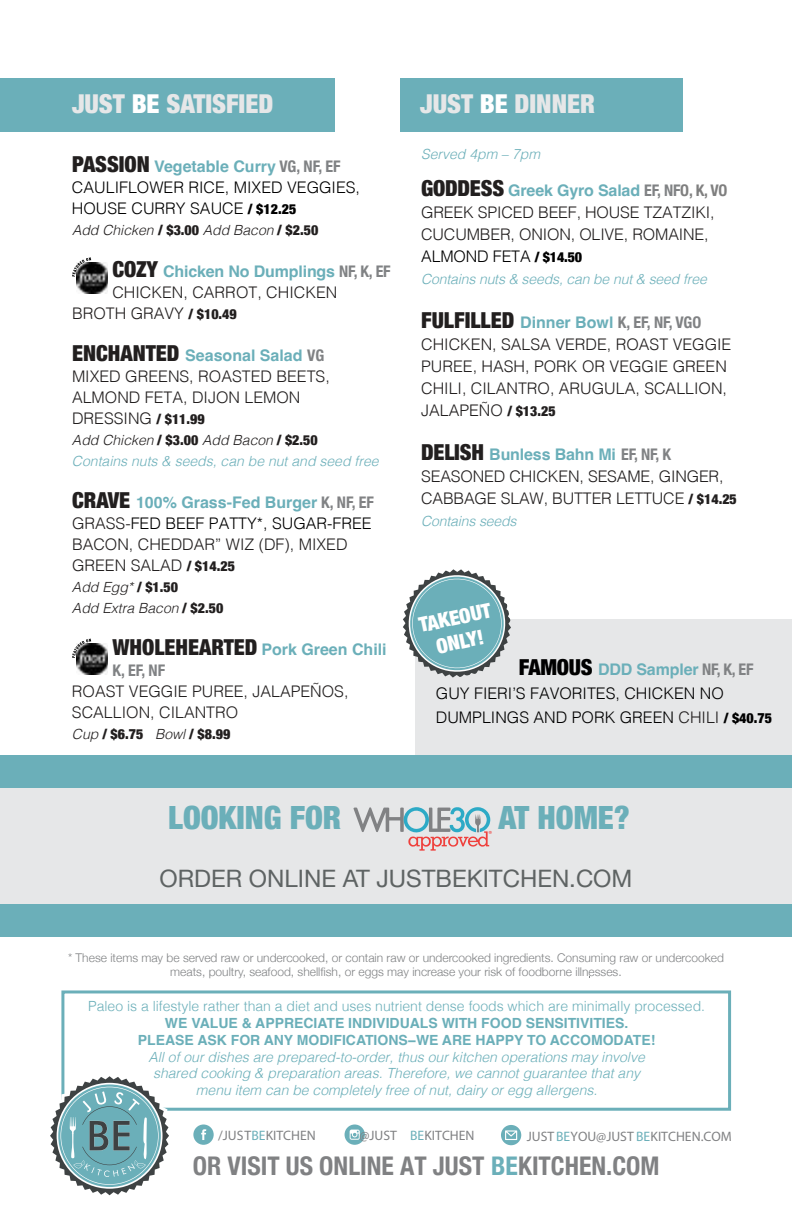
<style>
.page{position:relative;width:792px;height:1224px;background:#fff}
.page>*{position:absolute;margin:0;border:0;box-sizing:border-box;transform-origin:0 0}
.t1{font:900 condensed 32px "Helvetica Neue";color:#6bafb9}
.t2{font:900 condensed 26px "Helvetica Neue";color:#e6e7e8}
.t3{font:700 condensed 25.8px "Helvetica Neue";color:#808183}
.t4{font:24px "Helvetica Neue";color:#5e6363}
.t5{font:900 condensed 20.4px/24.4px "Helvetica Neue";color:#fff;text-align:center}
.t6{font:300 16px/22px "Helvetica";color:#221f1f}
.t7{font:300 16px/21px "Helvetica";color:#000}
.t8{font:700 16px "Helvetica";letter-spacing:-.01em;color:#6bafb9}
.t9{font:700 condensed 16px "Helvetica Neue";color:#808284}
.t10{font:italic 300 14px/16.8px "Helvetica";color:#6bafb9}
.t11{font:700 14px/16.8px "Helvetica";color:#6bafb9;text-align:center}
.t12{font:300 14px "Helvetica";color:#6bafb9}
.t13{font:italic 300 14px/21px "Helvetica";color:#221f1f}
.t14{font:900 condensed 14px "Helvetica Neue";color:#221f1f}
.t15{font:13.6px "Myriad Pro";color:#808183}
.t16{font:300 12px/14.4px "Helvetica Neue";color:#808284;text-align:center}
.t17{font:9px "Myriad Pro";color:#ef403c}
.s1{color:#fff}
.s2{font-family:"Helvetica Neue";font-weight:900;font-stretch:condensed;font-size:22px;color:#221f1f}
.s3{font-weight:700;color:#6bafb9}
.s4{font-family:"Helvetica Neue";font-weight:700;font-stretch:condensed;color:#808284}
.s5{font-family:"Helvetica Neue";font-weight:900;font-stretch:condensed;font-size:14px}
.s6{font-family:"Helvetica Neue";font-weight:900;font-style:normal;font-stretch:condensed}
.s7{font-family:"Helvetica Neue";font-stretch:condensed;color:#808284}
.s8{font-family:"Helvetica Neue";font-weight:900;font-stretch:condensed;font-size:22px}
.s9{color:#221f1f}
.s10{font-family:"Helvetica Neue";font-weight:900;font-style:normal;font-stretch:condensed;color:#221f1f}
.s11{font-family:"Helvetica Neue";font-weight:700;font-stretch:condensed;color:#818284}
.s12{color:#000}
.s13{font-family:"Helvetica";font-weight:300;font-style:italic;font-stretch:normal}
.s14{font-family:"Helvetica Neue";font-weight:700;font-stretch:condensed;color:#7f7f7f}
.s15{font-family:"Helvetica Neue";font-weight:900;font-stretch:condensed;font-size:14px;color:#000}
.s16{font-weight:900;font-size:22px;color:#221f1f}
.s17{font-family:"Helvetica";font-stretch:normal;color:#6bafb9}
.s18{color:#6bafb9}
</style>
<div class="page">
<div style="left:415px;top:619px;width:377px;height:210px;background:#e6e7e8"></div>
<div style="left:0;top:766px;width:792px;height:154px;background:#e6e7e8"></div>
<div style="left:0;top:78px;width:334px;height:54px;background:#6bafb9"></div>
<div style="left:401px;top:78px;width:282px;height:54px;background:#6bafb9"></div>
<div style="left:0;top:904px;width:792px;height:32px;background:#6bafb9"></div>
<div style="left:61px;top:990px;width:670px;height:121px;border:3px solid #6bafb9"></div>
<svg style="left:50px;top:1073px;width:123px;height:123px"></svg>
<svg style="left:345px;top:1125px;width:20px;height:20px"></svg>
<svg style="left:193px;top:1125px;width:21px;height:20px"></svg>
<svg style="left:501px;top:1125px;width:20px;height:20px"></svg>
<svg style="left:353px;top:807px;width:137px;height:44px"></svg>
<div style="left:0;top:755px;width:792px;height:33px;background:#6bafb9"></div>
<img style="left:77px;top:262px;width:31px;height:31px">
<svg style="left:72px;top:257px;width:19px;height:20px"></svg>
<img style="left:77px;top:644px;width:31px;height:31px">
<svg style="left:72px;top:639px;width:19px;height:19px"></svg>
<svg style="left:403px;top:569px;width:108px;height:109px"></svg>
<h2 class="t2" style="left:72px;top:93px;width:203px">JUST <span class="s1">BE</span> SATISFIED</h2>
<h2 class="t2" style="left:420px;top:93px;width:176px">JUST <span class="s1">BE</span> DINNER</h2>
<p class="t7" style="left:72px;top:156px;width:290px"><span class="s2">PASSION</span> <span class="s3">Vegetable Curry</span> <span class="s4">VG, NF, EF<br></span>CAULIFLOWER RICE, MIXED VEGGIES,<br>HOUSE CURRY SAUCE <span class="s5">/ $12.25</span></p>
<p class="t13" style="left:72px;top:221px;width:248px">Add Chicken <span class="s6">/ $3.00</span> Add Bacon <span class="s6">/ $2.50</span></p>
<p class="t8" style="left:112px;top:265px;width:280px"><span class="s2">COZY</span> Chicken No Dumplings <span class="s7">NF, K, EF</span></p>
<p class="t6" style="left:112px;top:282px;width:226px">CHICKEN, CARROT, CHICKEN</p>
<p class="t6" style="left:72px;top:302px;width:166px">BROTH GRAVY <span class="s5">/ $10.49</span></p>
<p class="t6" style="left:72px;top:345px;width:259px;line-height:21px"><span class="s8">ENCHANTED</span> <span class="s3">Seasonal Salad</span> <span class="s4">VG<br></span>MIXED GREENS, ROASTED BEETS,<br>ALMOND FETA, DIJON LEMON<br>DRESSING <span class="s5">/ $11.99</span></p>
<p class="t10" style="left:72px;top:431px;width:308px;line-height:21px"><span class="s9">Add Chicken</span> <span class="s10">/ $3.00</span> <span class="s9">Add Bacon</span> <span class="s10">/ $2.50<br></span>Contains nuts &amp; seeds, can be nut and seed free</p>
<p class="t6" style="left:72px;top:492px;width:304px;line-height:21px"><span class="s8">CRAVE</span> <span class="s3">100% Grass-Fed Burger</span> <span class="s4">K,</span> <span class="s11">NF, EF<br></span>GRASS-<span class="s12">FED BEEF PATTY*, SUGAR-FREE<br></span>BACON, CHEDDAR” WIZ (DF), MIXED<br>GREEN SALAD <span class="s5">/ $14.25</span></p>
<p class="t13" style="left:72px;top:578px;width:153px">Add Egg* <span class="s6">/ $1.50<br></span>Add Extra Bacon <span class="s6">/ $2.50</span></p>
<p class="t8" style="left:112px;top:643px;width:276px"><span class="s2">WHOLEHEARTED</span> Pork Green Chili</p>
<p class="t9" style="left:112px;top:664px;width:54px">K, EF, NF</p>
<p class="t6" style="left:72px;top:681px;width:278px;line-height:21px">ROAST VEGGIE PUREE, JALAPEÑOS,<br>SCALLION, CILANTRO</p>
<p class="t14" style="left:72px;top:728px;width:160px"><span class="s13">Cup</span> / $6.75 <span class="s13">Bowl</span> / $8.99</p>
<p class="t10" style="left:421px;top:147px;width:121px">Served 4pm – 7pm</p>
<p class="t6" style="left:421px;top:180px;width:308px"><span class="s8">GODDESS</span> <span class="s3">Greek Gyro Salad</span> <span class="s4">EF, NF</span><span class="s14">O, K, VO<br></span>GREEK SPICED BEEF, HOUSE TZATZIKI,<br>CUCUMBER, ONION, OLIVE, ROMAINE,<br><span class="s12">ALMOND FETA</span> <span class="s15">/ $14.50</span></p>
<p class="t10" style="left:421px;top:272px;width:287px">Contains nuts &amp; seeds, can be nut &amp; seed free</p>
<p class="t9" style="left:421px;top:316px;width:282px"><span class="s16">FULFILLED</span> <span class="s17">Dinner Bowl</span> K, EF, NF, VGO</p>
<p class="t6" style="left:421px;top:334px;width:312px">CHICKEN, SALSA VERDE, ROAST VEGGIE<br>PUREE, HASH, PORK OR VEGGIE GREEN<br>CHILI, CILANTRO, ARUGULA, SCALLION,<br>JALAPEÑO <span class="s5">/ $13.25</span></p>
<p class="t6" style="left:421px;top:444px;width:317px"><span class="s8">DELISH</span> <span class="s3">Bunless Bahn Mi</span> <span class="s4">EF, NF, K<br></span>SEASONED CHICKEN, SESAME, GINGER,<br>CABBAGE SLAW, BUTTER LETTUCE <span class="s5">/ $14.25</span></p>
<p class="t10" style="left:421px;top:514px;width:97px">Contains seeds</p>
<p class="t5" style="left:417px;top:614px;width:75px;rotate:-12deg">TAKEOUT<br>ONLY!</p>
<p class="t7" style="left:436px;top:658px;width:338px;line-height:24px;text-indent:83px"><span class="s8">FAMOUS</span> <span class="s3">DDD Sampler</span> <span class="s4">NF, K, EF<br></span>GUY FIERI’S FAVORITES, CHICKEN NO<br>DUMPLINGS AND PORK GREEN <span class="s9">CHILI</span> <span class="s5">/ $40.75</span></p>
<h1 class="t1" style="left:168px;top:805px;width:175px">LOOKING FOR</h1>
<h1 class="t1" style="left:498px;top:805px;width:133px">AT HOME?</h1>
<h3 class="t4" style="left:160px;top:865px;width:474px">ORDER ONLINE AT JUSTBEKITCHEN.COM</h3>
<p class="t17" style="left:488px;top:831px;width:5px">®</p>
<p class="t16" style="left:68px;top:952px;width:657px">* These items may be served raw or undercooked, or contain raw or undercooked ingredients. Consuming raw or undercooked meats, poultry, seafood, shellfish, or eggs may increase your risk of foodborne illnesses.</p>
<p class="t12" style="left:88px;top:999px;width:619px">Paleo is a lifestyle rather than a diet and uses nutrient dense foods which are minimally processed.</p>
<p class="t11" style="left:138px;top:1016px;width:519px">WE VALUE &amp; APPRECIATE INDIVIDUALS WITH FOOD SENSITIVITIES.<br>PLEASE ASK FOR ANY MODIFICATIONS−WE ARE HAPPY TO ACCOMODATE!</p>
<p class="t10" style="left:148px;top:1050px;width:498px;text-align:center">All of our dishes are prepared-to-order, thus our kitchen operations may involve shared cooking &amp; preparation areas. Therefore, we cannot guarantee that any menu item can be completely free of nut, dairy or egg allergens.</p>
<p class="t15" style="left:218px;top:1130px;width:99px">/JUST<span class="s18">BE</span>KITCHEN</p>
<p class="t15" style="left:359px;top:1130px;width:117px">@JUST <span class="s18">BE</span>KITCHEN</p>
<p class="t15" style="left:527px;top:1132px;width:207px">JUST <span class="s18">BE</span>YOU@JUST <span class="s18">BE</span>KITCHEN.COM</p>
<h3 class="t3" style="left:193px;top:1156px;width:468px">OR VISIT US ONLINE AT JUST <span class="s18">BE</span>KITCHEN.COM</h3>
</div>
